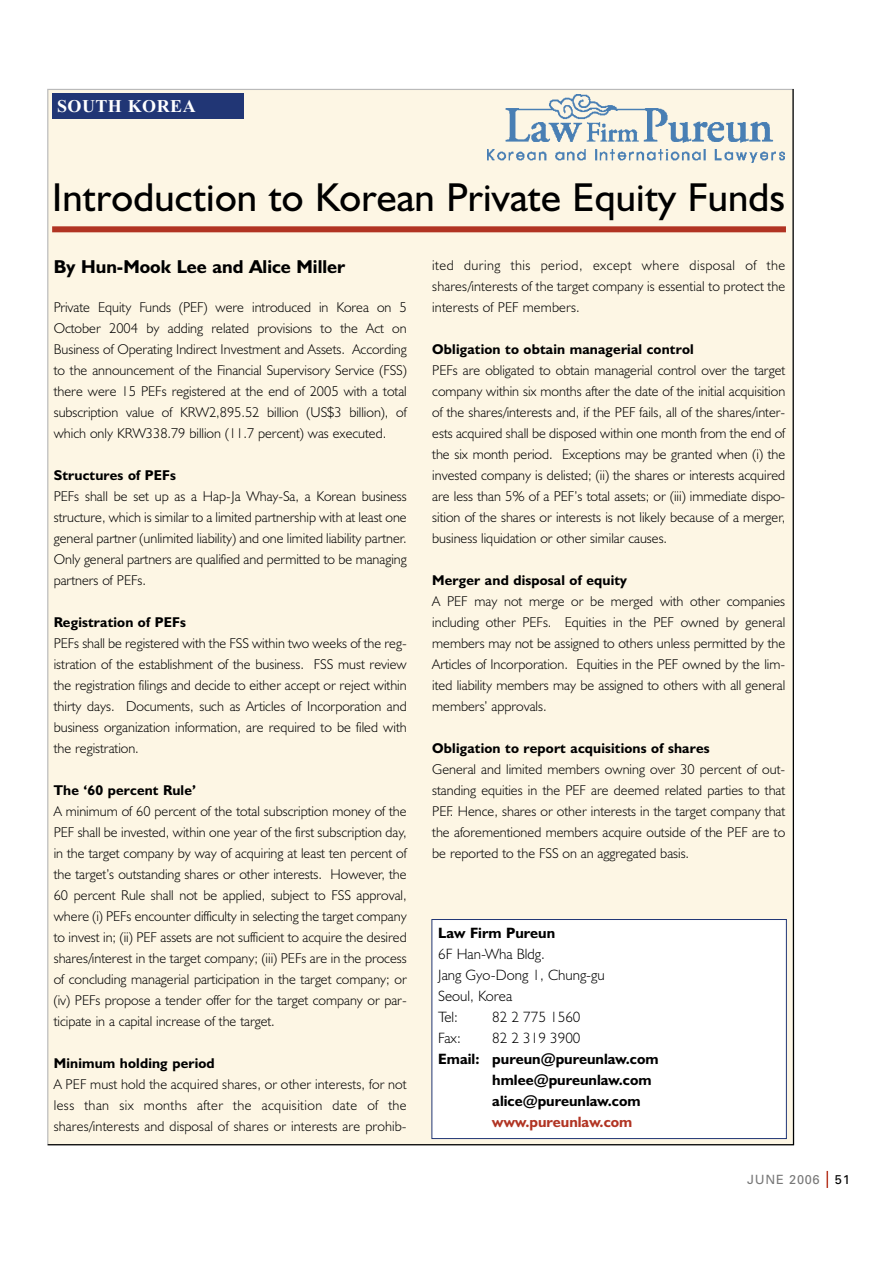
<style>
.page{position:relative;width:893px;height:1263px;background:#fff}
.page>*{position:absolute;margin:0;border:0;box-sizing:border-box;transform-origin:0 0}
.t1{font:40.5px "Humanist 521 BT";letter-spacing:.005em;color:#000}
.t2{font:700 18.75px "Humanist 521 BT";color:#000}
.t3{font:700 18px "Times New Roman";letter-spacing:.025em;color:#fff}
.t4{font:700 15px/21px "Humanist 521 BT";color:#000}
.t5{font:300 15px/21px "Humanist 521 BT";color:#000}
.t6{font:700 15px "Humanist 521 BT";color:#b13423}
.t7{font:300 14.25px/21px "Humanist 521 BT";color:#000;text-align:justify}
.t8{font:700 14.25px "Humanist 521 BT";letter-spacing:.01em;color:#000}
.t9{font:12.75px "Univers";letter-spacing:.055em;color:#787878}
.s1{color:#000}
</style>
<div class="page">
<svg style="left:826px;top:1171px;width:2px;height:17px"></svg>
<div style="left:47px;top:88px;width:747px;height:1058px;background:#fdf6e4"></div>
<div style="left:53px;top:94px;width:191px;height:25px;background:#213675"></div>
<img style="left:487px;top:95px;width:297px;height:67px">
<div style="left:432px;top:920px;width:354px;height:219px;background:#fff"></div>
<div style="left:431px;top:919px;width:355px;height:220px;border:1px solid #213675"></div>
<div style="left:52px;top:226px;width:734px;height:6px;background:#b13423"></div>
<p class="t3" style="left:57px;top:100px;width:140px">SOUTH KOREA</p>
<h1 class="t1" style="left:52px;top:183px;width:734px">Introduction to Korean Private Equity Funds</h1>
<h2 class="t2" style="left:54px;top:260px;width:293px">By Hun-Mook Lee and Alice Miller</h2>
<p class="t7" style="left:432px;top:256px;width:354px">ited during this period, except where disposal of the shares/interests of the target company is essential to protect the interests of PEF members.</p>
<p class="t8" style="left:432px;top:343px;width:263px">Obligation to obtain managerial control</p>
<p class="t7" style="left:432px;top:361px;width:354px">PEFs are obligated to obtain managerial control over the target company within six months after the date of the initial acquisition of the shares/interests and, if the PEF fails, all of the shares/inter&shy;ests acquired shall be disposed within one month from the end of the six month period. Exceptions may be granted when (i) the invested company is delisted; (ii) the shares or interests acquired are less than 5% of a PEF’s total assets; or (iii) immediate dispo&shy;sition of the shares or interests is not likely because of a merger, business liquidation or other similar causes.</p>
<p class="t8" style="left:432px;top:574px;width:196px">Merger and disposal of equity</p>
<p class="t7" style="left:432px;top:592px;width:354px">A PEF may not merge or be merged with other companies including other PEFs. Equities in the PEF owned by general members may not be assigned to others unless permitted by the Articles of Incorporation. Equities in the PEF owned by the lim&shy;ited liability members may be assigned to others with all general members’ approvals.</p>
<p class="t8" style="left:432px;top:742px;width:279px">Obligation to report acquisitions of shares</p>
<p class="t7" style="left:432px;top:760px;width:354px">General and limited members owning over 30 percent of out&shy;standing equities in the PEF are deemed related parties to that PEF. Hence, shares or other interests in the target company that the aforementioned members acquire outside of the PEF are to be reported to the FSS on an aggregated basis.</p>
<p class="t7" style="left:54px;top:298px;width:354px">Private Equity Funds (PEF) were introduced in Korea on 5<br>October 2004 by adding related provisions to the Act on Business of Operating Indirect Investment and Assets. According to the announcement of the Financial Supervisory Service (FSS) there were 15 PEFs registered at the end of 2005 with a total subscription value of KRW2,895.52 billion (US$3 billion), of which only KRW338.79 billion (11.7 percent) was executed.</p>
<p class="t8" style="left:54px;top:469px;width:124px">Structures of PEFs</p>
<p class="t7" style="left:54px;top:487px;width:354px">PEFs shall be set up as a Hap-Ja Whay-Sa, a Korean business structure, which is similar to a limited partnership with at least one general partner (unlimited liability) and one limited liability partner.<br>Only general partners are qualified and permitted to be managing partners of PEFs.</p>
<p class="t8" style="left:54px;top:616px;width:134px">Registration of PEFs</p>
<p class="t7" style="left:54px;top:634px;width:354px">PEFs shall be registered with the FSS within two weeks of the reg&shy;istration of the establishment of the business. FSS must review the registration filings and decide to either accept or reject within thirty days. Documents, such as Articles of Incorporation and business organization information, are required to be filed with the registration.</p>
<p class="t8" style="left:54px;top:784px;width:144px">The ‘60 percent Rule’</p>
<p class="t7" style="left:54px;top:802px;width:354px">A minimum of 60 percent of the total subscription money of the PEF shall be invested, within one year of the first subscription day, in the target company by way of acquiring at least ten percent of the target’s outstanding shares or other interests. However, the 60 percent Rule shall not be applied, subject to FSS approval, where (i) PEFs encounter difficulty in selecting the target company to invest in; (ii) PEF assets are not sufficient to acquire the desired shares/interest in the target company; (iii) PEFs are in the process of concluding managerial participation in the target company; or (iv) PEFs propose a tender offer for the target company or par&shy;ticipate in a capital increase of the target.</p>
<p class="t8" style="left:54px;top:1057px;width:162px">Minimum holding period</p>
<p class="t7" style="left:54px;top:1075px;width:354px">A PEF must hold the acquired shares, or other interests, for not less than six months after the acquisition date of the shares/interests and disposal of shares or interests are prohib-</p>
<p class="t4" style="left:438px;top:924px;width:118px">Law Firm Pureun</p>
<p class="t5" style="left:438px;top:945px;width:168px">6F Han-Wha Bldg.<br>Jang Gyo-Dong 1, Chung-gu<br>Seoul, Korea<br>Tel:</p>
<p class="t5" style="left:492px;top:1008px;width:90px">82 2 775 1560</p>
<p class="t5" style="left:438px;top:1029px;width:24px">Fax:</p>
<p class="t5" style="left:492px;top:1029px;width:90px">82 2 319 3900</p>
<p class="t4" style="left:492px;top:1050px;width:168px;text-indent:-54px">Email: pureun@pureunlaw.com hmlee@pureunlaw.com alice@pureunlaw.com</p>
<p class="t6" style="left:492px;top:1116px;width:141px">www.pureunlaw.com</p>
<p class="t9" style="left:747px;top:1175px;width:104px">JUNE 2006 <span class="s1">51</span></p>
</div>
